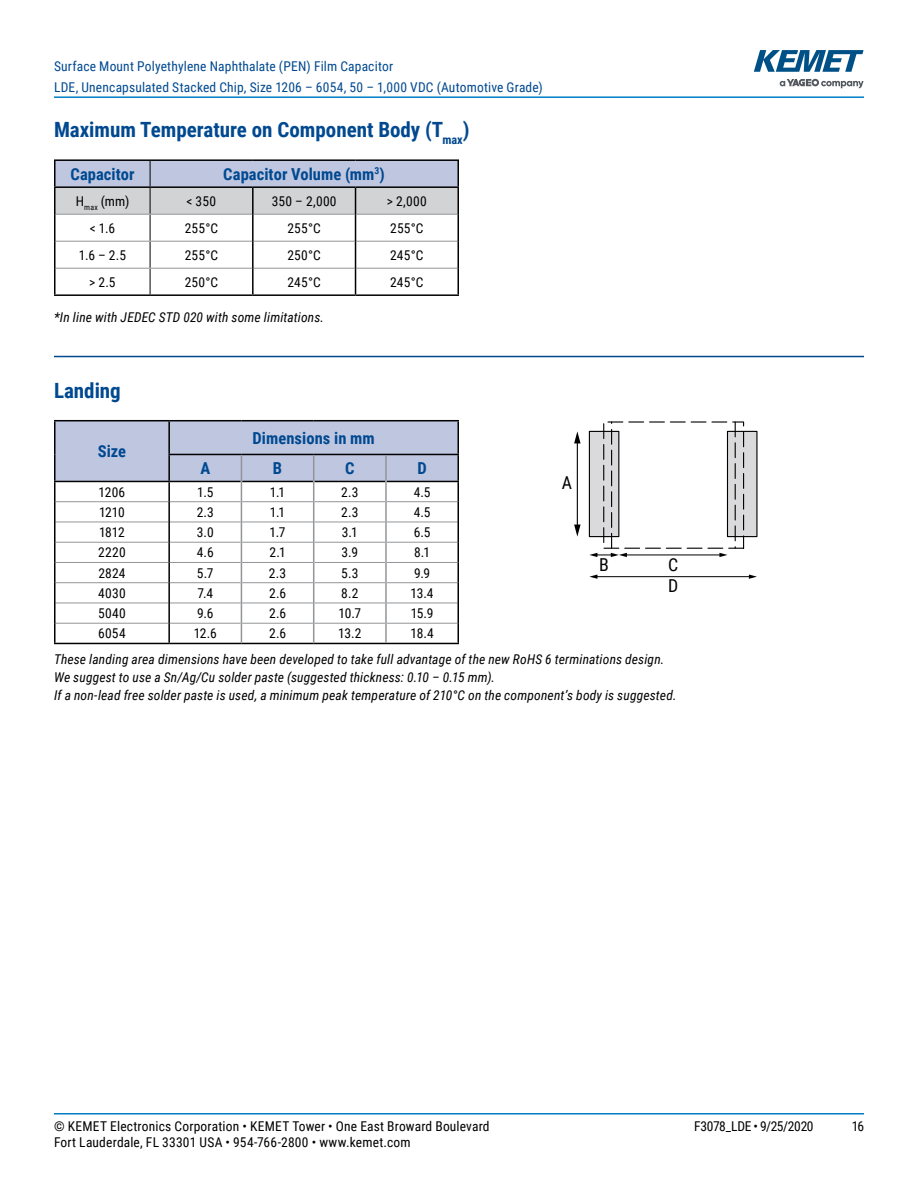
<style>
.page{position:relative;width:918px;height:1188px;background:#fff}
.page>*{position:absolute;margin:0;border:0;box-sizing:border-box;transform-origin:0 0}
.t1{font:700 21px "Roboto Condensed";color:#004990}
.t2{font:17.85px/21px "Roboto Condensed";color:#000}
.t3{font:700 16.5px "Roboto Condensed";letter-spacing:.005em;color:#004990}
.t4{font:13.5px "Roboto Condensed";letter-spacing:.015em;color:#000}
.t5{font:italic 13.5px/18px "Roboto Condensed";letter-spacing:.01em;color:#000}
.t6{font:13.5px/21px "Roboto Condensed";letter-spacing:.015em;color:#004990}
.t7{font:13.5px "Roboto Condensed";letter-spacing:-.025em;color:#000}
</style>
<div class="page">
<hr style="left:54px;top:1113px;width:810px;height:2px;background:#007dc3">
<hr style="left:54px;top:96px;width:810px;height:2px;background:#007dc3">
<svg style="left:780px;top:79px;width:84px;height:9px"></svg>
<svg style="left:754px;top:50px;width:110px;height:22px"></svg>
<hr style="left:54px;top:356px;width:810px;height:1px;background:#004990">
<hr style="left:54px;top:186px;width:96px;height:2px;background:#000">
<hr style="left:54px;top:159px;width:96px;height:2px;background:#000">
<hr style="left:54px;top:161px;width:2px;height:25px;background:#000">
<hr style="left:54px;top:188px;width:2px;height:26px;background:#000">
<hr style="left:54px;top:214px;width:2px;height:27px;background:#000">
<hr style="left:54px;top:241px;width:2px;height:27px;background:#000">
<hr style="left:54px;top:268px;width:2px;height:26px;background:#000">
<hr style="left:54px;top:294px;width:96px;height:2px;background:#000">
<hr style="left:150px;top:294px;width:103px;height:2px;background:#000">
<hr style="left:253px;top:294px;width:103px;height:2px;background:#000">
<hr style="left:356px;top:294px;width:103px;height:2px;background:#000">
<hr style="left:150px;top:159px;width:103px;height:2px;background:#000">
<hr style="left:253px;top:159px;width:103px;height:2px;background:#000">
<hr style="left:356px;top:159px;width:103px;height:2px;background:#000">
<svg style="left:55px;top:160px;width:404px;height:134px"></svg>
<div style="left:728px;top:431px;width:29px;height:106px;background:#dadadc"></div>
<div style="left:727px;top:431px;width:31px;height:106px;border:1px solid #000"></div>
<svg style="left:735px;top:422px;width:1px;height:126px"></svg>
<hr style="left:577px;top:441px;width:1px;height:86px;background:#000">
<svg style="left:574px;top:525px;width:7px;height:12px"></svg>
<svg style="left:574px;top:431px;width:7px;height:12px"></svg>
<hr style="left:596px;top:576px;width:154px;height:1px;background:#000">
<svg style="left:749px;top:575px;width:8px;height:4px"></svg>
<svg style="left:589px;top:575px;width:8px;height:4px"></svg>
<hr style="left:625px;top:555px;width:96px;height:1px;background:#000">
<svg style="left:719px;top:553px;width:9px;height:4px"></svg>
<svg style="left:589px;top:422px;width:38px;height:135px"></svg>
<hr style="left:54px;top:481px;width:115px;height:1px;background:#000">
<hr style="left:169px;top:643px;width:72px;height:1px;background:#000">
<hr style="left:241px;top:643px;width:73px;height:1px;background:#000">
<hr style="left:314px;top:643px;width:72px;height:1px;background:#000">
<hr style="left:386px;top:643px;width:73px;height:1px;background:#000">
<hr style="left:169px;top:420px;width:72px;height:1px;background:#000">
<hr style="left:241px;top:420px;width:73px;height:1px;background:#000">
<hr style="left:314px;top:420px;width:72px;height:1px;background:#000">
<hr style="left:386px;top:420px;width:73px;height:1px;background:#000">
<hr style="left:54px;top:420px;width:115px;height:1px;background:#000">
<hr style="left:54px;top:421px;width:2px;height:33px;background:#000">
<hr style="left:54px;top:454px;width:2px;height:27px;background:#000">
<hr style="left:54px;top:482px;width:2px;height:20px;background:#000">
<hr style="left:54px;top:502px;width:2px;height:20px;background:#000">
<hr style="left:54px;top:522px;width:2px;height:20px;background:#000">
<hr style="left:54px;top:542px;width:2px;height:20px;background:#000">
<hr style="left:54px;top:562px;width:2px;height:21px;background:#000">
<hr style="left:54px;top:583px;width:2px;height:20px;background:#000">
<hr style="left:54px;top:603px;width:2px;height:20px;background:#000">
<hr style="left:54px;top:623px;width:2px;height:20px;background:#000">
<hr style="left:54px;top:643px;width:115px;height:1px;background:#000">
<svg style="left:55px;top:421px;width:404px;height:222px"></svg>
<hr style="left:385px;top:623px;width:2px;height:20px;background:#939598">
<p class="t6" style="left:54px;top:55px;width:490px">Surface Mount Polyethylene Naphthalate (PEN) Film Capacitor<br>LDE, Unencapsulated Stacked Chip, Size 1206 – 6054, 50 – 1,000 VDC (Automotive Grade)</p>
<h1 class="t1" style="left:54px;top:115px;width:417px">Maximum Temperature on Component Body (T<sub>max</sub>)</h1>
<p class="t3" style="left:70px;top:162px;width:66px">Capacitor</p>
<p class="t3" style="left:223px;top:162px;width:163px">Capacitor Volume (mm<sup>3</sup>)</p>
<p class="t4" style="left:76px;top:192px;width:55px">H<sub>max</sub> (mm)</p>
<p class="t4" style="left:186px;top:192px;width:31px">&lt; 350</p>
<p class="t4" style="left:272px;top:192px;width:66px">350 – 2,000</p>
<p class="t4" style="left:387px;top:192px;width:41px">&gt; 2,000</p>
<p class="t4" style="left:90px;top:219px;width:27px">&lt; 1.6</p>
<p class="t4" style="left:185px;top:219px;width:35px">255°C</p>
<p class="t4" style="left:288px;top:219px;width:35px">255°C</p>
<p class="t4" style="left:390px;top:219px;width:35px">255°C</p>
<p class="t4" style="left:79px;top:246px;width:49px">1.6 – 2.5</p>
<p class="t4" style="left:185px;top:246px;width:35px">255°C</p>
<p class="t4" style="left:287px;top:246px;width:35px">250°C</p>
<p class="t4" style="left:390px;top:246px;width:35px">245°C</p>
<p class="t4" style="left:89px;top:273px;width:28px">&gt; 2.5</p>
<p class="t4" style="left:185px;top:273px;width:35px">250°C</p>
<p class="t4" style="left:287px;top:273px;width:35px">245°C</p>
<p class="t4" style="left:390px;top:273px;width:35px">245°C</p>
<p class="t5" style="left:54px;top:308px;width:272px">*In line with JEDEC STD 020 with some limitations.</p>
<h1 class="t1" style="left:54px;top:376px;width:68px">Landing</h1>
<p class="t3" style="left:98px;top:440px;width:30px">Size</p>
<p class="t3" style="left:253px;top:426px;width:124px">Dimensions in mm</p>
<p class="t3" style="left:200px;top:457px;width:11px">A</p>
<p class="t3" style="left:273px;top:457px;width:11px">B</p>
<p class="t3" style="left:345px;top:457px;width:11px">C</p>
<p class="t3" style="left:417px;top:457px;width:11px">D</p>
<h2 class="t2" style="left:562px;top:472px;width:12px">A</h2>
<p class="t4" style="left:99px;top:483px;width:28px">1206</p>
<p class="t4" style="left:197px;top:483px;width:18px">1.5</p>
<p class="t4" style="left:270px;top:483px;width:17px">1.1</p>
<p class="t4" style="left:341px;top:483px;width:19px">2.3</p>
<p class="t4" style="left:414px;top:483px;width:18px">4.5</p>
<p class="t4" style="left:99px;top:503px;width:27px">1210</p>
<p class="t4" style="left:197px;top:503px;width:19px">2.3</p>
<p class="t4" style="left:270px;top:503px;width:17px">1.1</p>
<p class="t4" style="left:341px;top:503px;width:19px">2.3</p>
<p class="t4" style="left:414px;top:503px;width:18px">4.5</p>
<p class="t4" style="left:99px;top:523px;width:27px">1812</p>
<p class="t4" style="left:197px;top:523px;width:18px">3.0</p>
<p class="t4" style="left:270px;top:523px;width:18px">1.7</p>
<p class="t4" style="left:342px;top:523px;width:17px">3.1</p>
<p class="t4" style="left:414px;top:523px;width:18px">6.5</p>
<p class="t4" style="left:98px;top:543px;width:29px">2220</p>
<p class="t4" style="left:197px;top:543px;width:18px">4.6</p>
<p class="t4" style="left:269px;top:543px;width:18px">2.1</p>
<p class="t4" style="left:342px;top:543px;width:18px">3.9</p>
<p class="t4" style="left:414px;top:543px;width:18px">8.1</p>
<p class="t4" style="left:98px;top:563px;width:29px">2824</p>
<p class="t4" style="left:197px;top:563px;width:18px">5.7</p>
<p class="t4" style="left:269px;top:563px;width:19px">2.3</p>
<p class="t4" style="left:341px;top:563px;width:19px">5.3</p>
<p class="t4" style="left:414px;top:563px;width:18px">9.9</p>
<p class="t4" style="left:98px;top:584px;width:29px">4030</p>
<p class="t4" style="left:197px;top:584px;width:17px">7.4</p>
<p class="t4" style="left:269px;top:584px;width:18px">2.6</p>
<p class="t4" style="left:341px;top:584px;width:19px">8.2</p>
<p class="t4" style="left:411px;top:584px;width:25px">13.4</p>
<p class="t4" style="left:98px;top:604px;width:29px">5040</p>
<p class="t4" style="left:197px;top:604px;width:18px">9.6</p>
<p class="t4" style="left:269px;top:604px;width:18px">2.6</p>
<p class="t4" style="left:338px;top:604px;width:24px">10.7</p>
<p class="t4" style="left:411px;top:604px;width:24px">15.9</p>
<p class="t4" style="left:98px;top:624px;width:29px">6054</p>
<p class="t4" style="left:194px;top:624px;width:25px">12.6</p>
<p class="t4" style="left:269px;top:624px;width:18px">2.6</p>
<p class="t4" style="left:338px;top:624px;width:25px">13.2</p>
<p class="t4" style="left:411px;top:624px;width:25px">18.4</p>
<p class="t5" style="left:54px;top:650px;width:624px">These landing area dimensions have been developed to take full advantage of the new RoHS 6 terminations design.<br>We suggest to use a Sn/Ag/Cu solder paste (suggested thickness: 0.10 – 0.15 mm).<br>If a non-lead free solder paste is used, a minimum peak temperature of 210°C on the component’s body is suggested.</p>
<h2 class="t2" style="left:599px;top:553px;width:11px">B</h2>
<h2 class="t2" style="left:668px;top:553px;width:12px">C<br>D</h2>
<p class="t4" style="left:54px;top:1116px;width:437px">© KEMET Electronics Corporation • KEMET Tower • One East Broward Boulevard</p>
<p class="t7" style="left:694px;top:1116px;width:121px">F3078_LDE • 9/25/2020</p>
<p class="t4" style="left:852px;top:1116px;width:14px">16</p>
<p class="t4" style="left:54px;top:1133px;width:358px">Fort Lauderdale, FL 33301 USA • 954-766-2800 • www.kemet.com</p>
</div>
